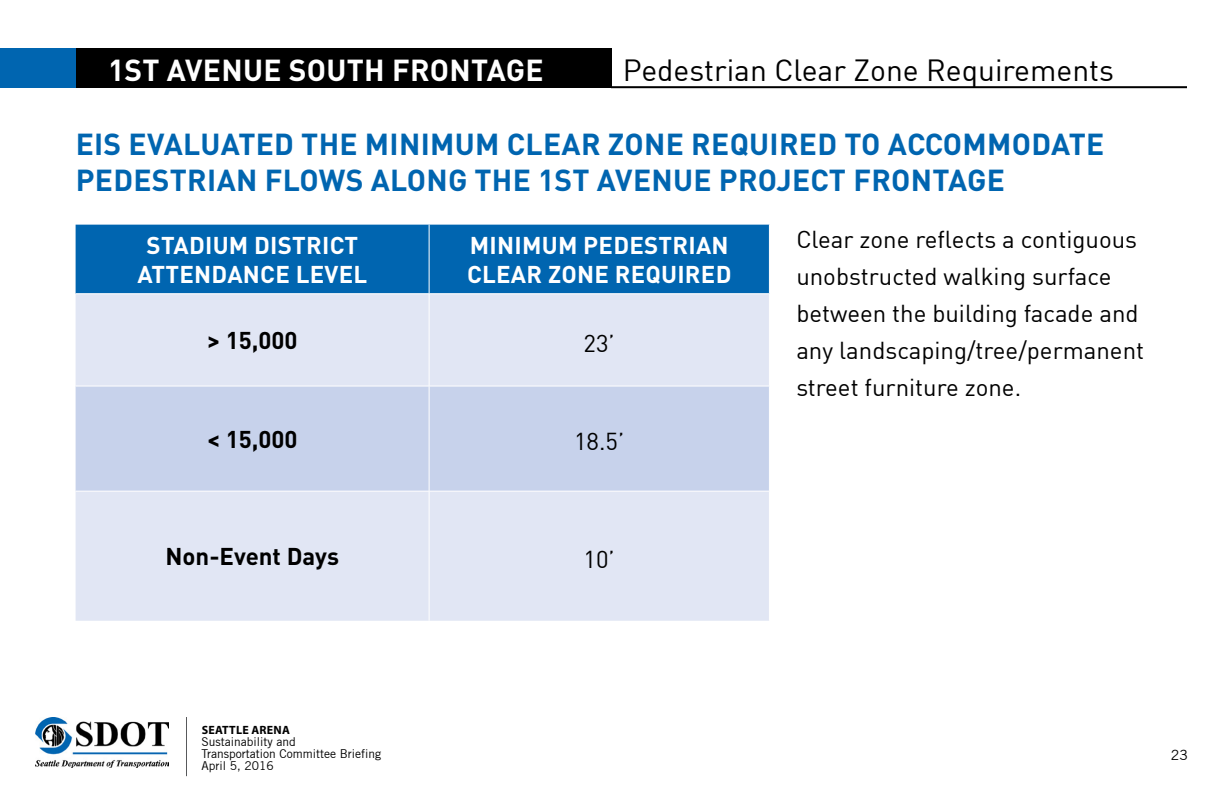
<style>
.page{position:relative;width:1224px;height:792px;background:#fff}
.page>*{position:absolute;margin:0;border:0;box-sizing:border-box;transform-origin:0 0}
.t1{font:700 30px/36px "DIN Pro";letter-spacing:.01em;color:#0065b0}
.t2{font:30px "DIN";color:#000}
.t3{font:700 30px "DIN Pro";letter-spacing:.01em;color:#fff}
.t4{font:24px/37px "DIN";color:#000}
.t5{font:700 24px/28.8px "DIN Pro";letter-spacing:.01em;color:#fff;text-align:center}
.t6{font:700 24px "DIN Pro";color:#000}
.t7{font:14px "Trade Gothic";color:#000}
.t8{font:12px/12px "Trade Gothic";color:#000}
.t9{font:700 12px "Myriad Pro";letter-spacing:.02em;color:#000}
</style>
<div class="page">
<img style="left:36px;top:717px;width:133px;height:50px">
<hr style="left:186px;top:717px;width:1px;height:59px;background:#58595b">
<div style="left:76px;top:49px;width:536px;height:39px;background:#000"></div>
<div style="left:0;top:49px;width:76px;height:39px;background:#0065b0"></div>
<hr style="left:611px;top:86px;width:576px;height:2px;background:#000">
<div style="left:76px;top:225px;width:693px;height:69px;background:#0065b0"></div>
<div style="left:76px;top:295px;width:693px;height:326px;background:#e1e6f4"></div>
<div style="left:76px;top:387px;width:693px;height:104px;background:#c7d2eb"></div>
<hr style="left:429px;top:225px;width:1px;height:69px;background:#fff">
<hr style="left:429px;top:294px;width:1px;height:92px;background:#fff">
<hr style="left:76px;top:386px;width:353px;height:1px;background:#fff">
<hr style="left:429px;top:386px;width:341px;height:1px;background:#fff">
<hr style="left:429px;top:386px;width:1px;height:105px;background:#fff">
<hr style="left:76px;top:491px;width:353px;height:1px;background:#fff">
<hr style="left:429px;top:491px;width:341px;height:1px;background:#fff">
<hr style="left:429px;top:491px;width:1px;height:130px;background:#fff">
<p class="t3" style="left:108px;top:50px;width:437px">1ST AVENUE SOUTH FRONTAGE</p>
<p class="t2" style="left:623px;top:52px;width:493px">Pedestrian Clear Zone Requirements</p>
<p class="t1" style="left:76px;top:125px;width:1030px">EIS EVALUATED THE MINIMUM CLEAR ZONE REQUIRED TO ACCOMMODATE<br>PEDESTRIAN FLOWS ALONG THE 1ST AVENUE PROJECT FRONTAGE</p>
<p class="t5" style="left:138px;top:230px;width:231px">STADIUM DISTRICT<br>ATTENDANCE LEVEL</p>
<p class="t5" style="left:467px;top:230px;width:266px;text-align:left">MINIMUM PEDESTRIAN<br>CLEAR ZONE REQUIRED</p>
<p class="t6" style="left:207px;top:324px;width:92px">&gt; 15,000</p>
<p class="t4" style="left:584px;top:324px;width:33px">23’</p>
<p class="t6" style="left:207px;top:423px;width:92px">&lt; 15,000</p>
<p class="t4" style="left:574px;top:423px;width:52px">18.5’</p>
<p class="t6" style="left:166px;top:540px;width:175px">Non-Event Days</p>
<p class="t4" style="left:584px;top:540px;width:33px">10’</p>
<p class="t4" style="left:796px;top:221px;width:349px">Clear zone reflects a contiguous unobstructed walking surface between the building facade and any landscaping/tree/permanent street furniture zone.</p>
<p class="t9" style="left:202px;top:723px;width:90px">SEATTLE ARENA</p>
<p class="t8" style="left:202px;top:736px;width:181px">Sustainability and<br>Transportation Committee Briefing<br>April 5, 2016</p>
<p class="t7" style="left:1171px;top:747px;width:19px">23</p>
</div>
